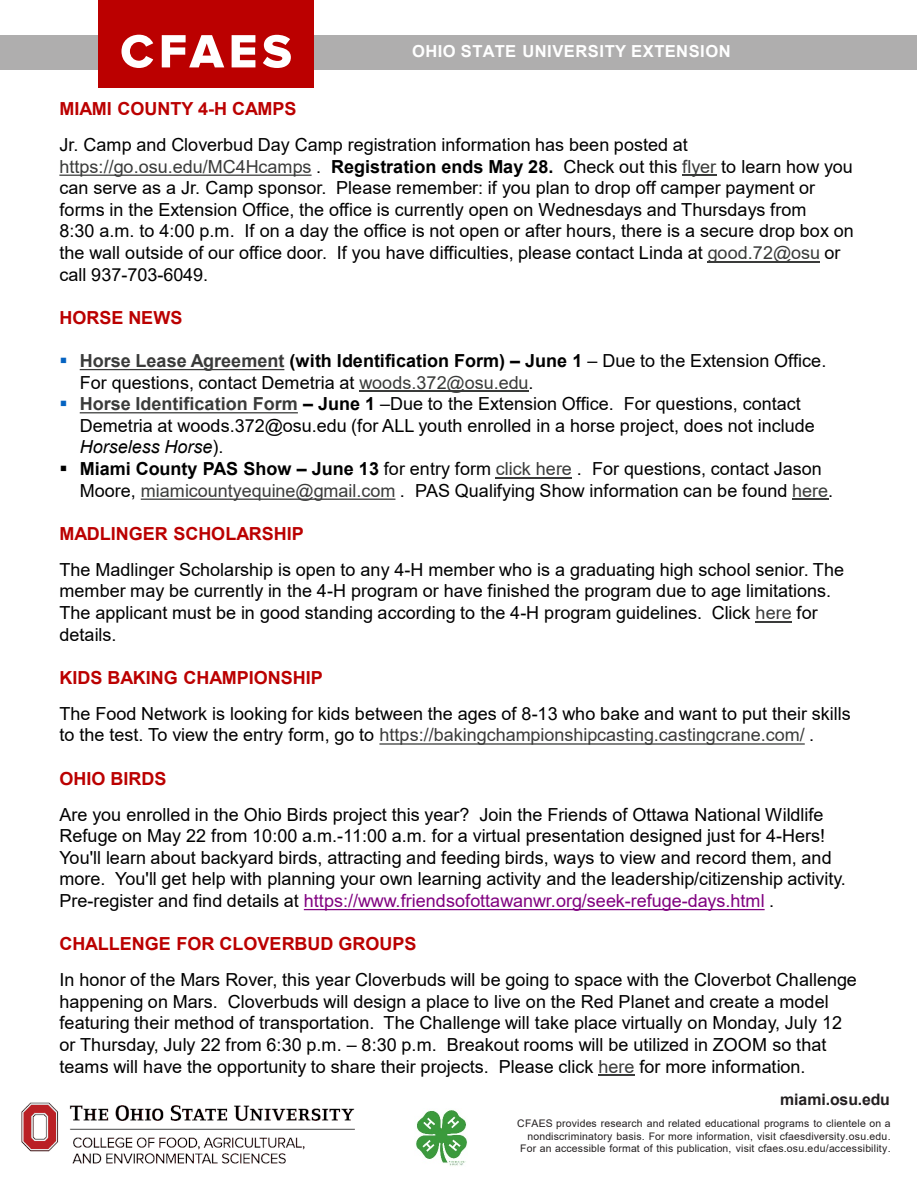
<style>
.page{position:relative;width:918px;height:1188px;background:#fff}
.page>*{position:absolute;margin:0;border:0;box-sizing:border-box;transform-origin:0 0}
.t1{font:18px/21.6px "Arial";color:#000}
.t2{font:700 18px "Arial";color:#b00}
.t3{font:700 16.5px "Arial";letter-spacing:.03em;color:#fff}
.t4{font:700 15.9px "Arial";letter-spacing:-.005em;color:#231f20}
.t5{font:10.5px/12.6px "Arial";letter-spacing:.015em;color:#231f20;text-align:right}
.s1{color:#3a3b3a}
.s2{font-weight:700}
.s3{color:#0563c1}
.s4{font-weight:700;color:#3a3b3a}
.s5{font-style:italic}
.s6{color:#800080}
</style>
<div class="page">
<svg style="left:59px;top:175px;width:253px;height:1px"></svg>
<hr style="left:682px;top:175px;width:34px;height:1px;background:#3a3b3a">
<hr style="left:708px;top:261px;width:112px;height:1px;background:#3a3b3a">
<svg style="left:80px;top:369px;width:204px;height:1px"></svg>
<hr style="left:359px;top:391px;width:170px;height:1px;background:#3a3b3a">
<svg style="left:80px;top:412px;width:218px;height:1px"></svg>
<hr style="left:496px;top:477px;width:76px;height:1px;background:#3a3b3a">
<svg style="left:141px;top:499px;width:254px;height:1px"></svg>
<hr style="left:792px;top:499px;width:36px;height:1px;background:#3a3b3a">
<hr style="left:756px;top:621px;width:36px;height:1px;background:#3a3b3a">
<svg style="left:379px;top:743px;width:426px;height:2px"></svg>
<svg style="left:304px;top:909px;width:461px;height:1px"></svg>
<hr style="left:598px;top:1075px;width:37px;height:1px;background:#3a3b3a">
<div style="left:1px;top:35px;width:216px;height:35px;background:#afaeae"></div>
<div style="left:258px;top:35px;width:659px;height:35px;background:#afaeae"></div>
<div style="left:99px;top:0;width:215px;height:87px;background:#b00"></div>
<svg style="left:122px;top:35px;width:31px;height:33px"></svg>
<svg style="left:162px;top:35px;width:62px;height:32px"></svg>
<svg style="left:232px;top:35px;width:23px;height:32px"></svg>
<svg style="left:263px;top:35px;width:28px;height:33px"></svg>
<img style="left:21px;top:1102px;width:334px;height:62px">
<img style="left:416px;top:1110px;width:51px;height:56px">
<p class="t3" style="left:412px;top:40px;width:320px">OHIO STATE UNIVERSITY EXTENSION</p>
<p class="t2" style="left:59px;top:96px;width:239px">MIAMI COUNTY 4-H CAMPS</p>
<p class="t1" style="left:59px;top:134px;width:796px">Jr. Camp and Cloverbud Day Camp registration information has been posted at <span class="s1">https://go.osu.edu/MC4Hcamps</span> . <span class="s2">Registration ends May 28.</span> Check out this <span class="s1">flyer</span> to learn how you can serve as a Jr. Camp sponsor. Please remember: if you plan to drop off camper payment or forms in the Extension Office, the office is currently open on Wednesdays and Thursdays from<br>8:30 a.m. to 4:00 p.m. If on a day the office is not open or after hours, there is a secure drop box on the wall outside of our office door. If you have difficulties, please contact Linda at <span class="s1">good.72@osu</span> or call 937-703-6049.</p>
<p class="t2" style="left:59px;top:305px;width:125px">HORSE NEWS</p>
<p class="t1" style="left:80px;top:350px;width:748px;text-indent:-20px"><span class="s3">▪</span> <span class="s4">Horse Lease Agreement</span> <span class="s2">(with Identification Form) – June 1</span> – Due to the Extension Office.<br>For questions, contact Demetria at <span class="s1">woods.372@osu.edu</span>.</p>
<p class="t1" style="left:80px;top:393px;width:737px;text-indent:-20px"><span class="s3">▪</span> <span class="s4">Horse Identification Form</span> <span class="s2">– June 1</span> –Due to the Extension Office. For questions, contact<br>Demetria at woods.372@osu.edu (for ALL youth enrolled in a horse project, does not include<br><span class="s5">Horseless Horse</span>).</p>
<p class="t1" style="left:80px;top:458px;width:755px;text-indent:-20px">▪ <span class="s2">Miami County PAS Show – June 13</span> for entry form <span class="s1">click here</span> . For questions, contact Jason<br>Moore, <span class="s1">miamicountyequine@gmail.com</span> . PAS Qualifying Show information can be found <span class="s1">here</span>.</p>
<p class="t2" style="left:59px;top:521px;width:246px">MADLINGER SCHOLARSHIP</p>
<p class="t1" style="left:59px;top:559px;width:786px">The Madlinger Scholarship is open to any 4-H member who is a graduating high school senior. The member may be currently in the 4-H program or have finished the program due to age limitations.<br>The applicant must be in good standing according to the 4-H program guidelines. Click <span class="s1">here</span> for details.</p>
<p class="t2" style="left:59px;top:665px;width:265px">KIDS BAKING CHAMPIONSHIP</p>
<p class="t1" style="left:59px;top:703px;width:793px">The Food Network is looking for kids between the ages of 8-13 who bake and want to put their skills to the test. To view the entry form, go to <span class="s1">https://bakingchampionshipcasting.castingcrane.com/</span> .</p>
<p class="t2" style="left:59px;top:766px;width:109px">OHIO BIRDS</p>
<p class="t1" style="left:59px;top:803px;width:788px">Are you enrolled in the Ohio Birds project this year? Join the Friends of Ottawa National Wildlife Refuge on May 22 from 10:00 a.m.-11:00 a.m. for a virtual presentation designed just for 4-Hers!<br>You'll learn about backyard birds, attracting and feeding birds, ways to view and record them, and more. You'll get help with planning your own learning activity and the leadership/citizenship activity.<br>Pre-register and find details at <span class="s6">https://www.friendsofottawanwr.org/seek-refuge-days.html</span> .</p>
<p class="t2" style="left:59px;top:931px;width:359px">CHALLENGE FOR CLOVERBUD GROUPS</p>
<p class="t1" style="left:59px;top:969px;width:799px">In honor of the Mars Rover, this year Cloverbuds will be going to space with the Cloverbot Challenge happening on Mars. Cloverbuds will design a place to live on the Red Planet and create a model featuring their method of transportation. The Challenge will take place virtually on Monday, July 12 or Thursday, July 22 from 6:30 p.m. – 8:30 p.m. Breakout rooms will be utilized in ZOOM so that teams will have the opportunity to share their projects. Please click <span class="s1">here</span> for more information.</p>
<p class="t4" style="left:780px;top:1089px;width:111px">miami.osu.edu</p>
<p class="t5" style="left:517px;top:1117px;width:375px">CFAES provides research and related educational programs to clientele on a nondiscriminatory basis. For more information, visit cfaesdiversity.osu.edu.<br>For an accessible format of this publication, visit cfaes.osu.edu/accessibility.</p>
</div>
